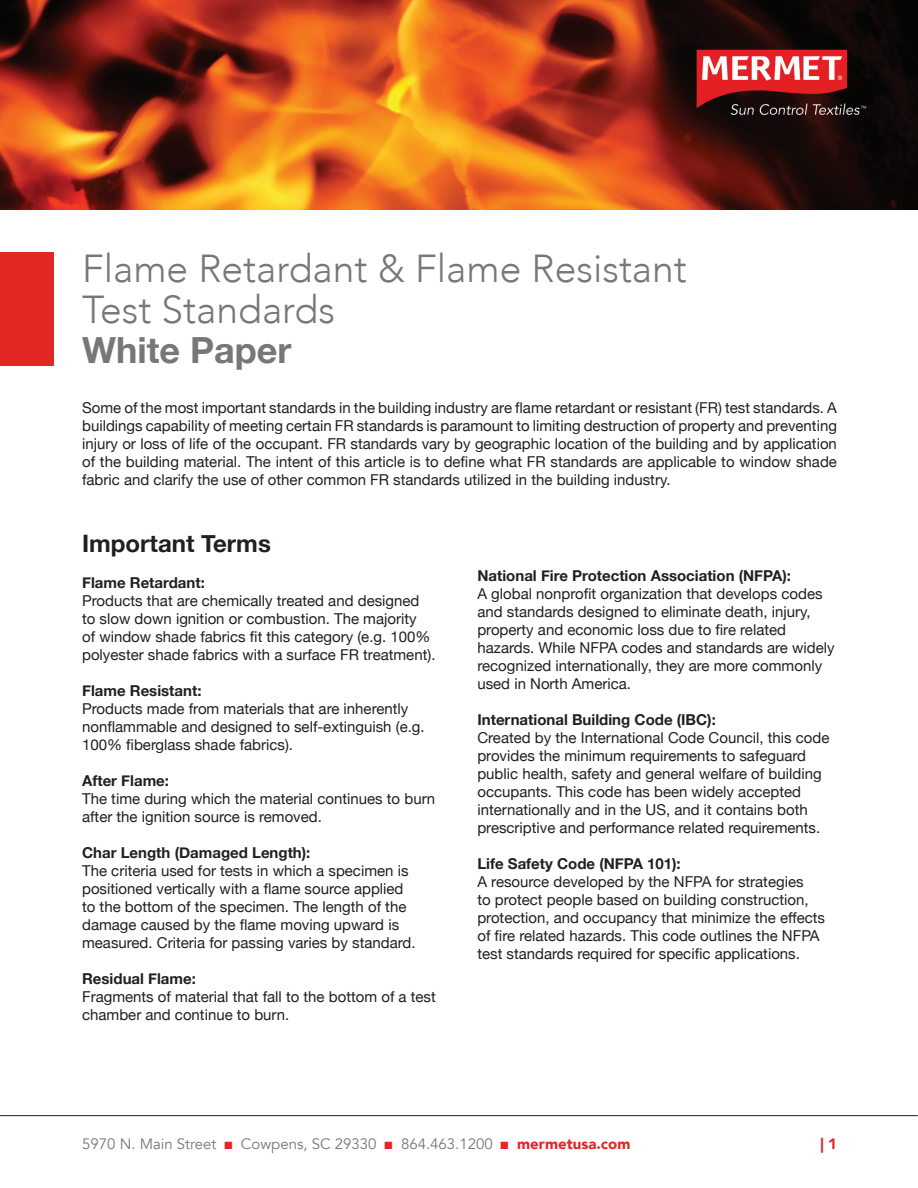
<style>
.page{position:relative;width:918px;height:1188px;background:#fff}
.page>*{position:absolute;margin:0;border:0;box-sizing:border-box;transform-origin:0 0}
.t1{font:300 39px/40.5px "Avenir";color:#767779}
.t2{font:700 36px "Helvetica Neue";color:#767779}
.t3{font:700 24px "Helvetica Neue";color:#231f20}
.t4{font:15px/18px "Helvetica Neue";color:#231f20}
.t5{font:700 15px "Helvetica Neue";color:#231f20}
.t6{font:15px "Avenir";color:#767779}
.t7{font:900 15px "Avenir";color:#e22725}
.s1{color:#e22725}
.s2{font-weight:900;color:#e22725}
</style>
<div class="page">
<hr style="left:0;top:1115px;width:918px;height:1px;background:#231f20">
<div style="left:0;top:253px;width:54px;height:113px;background:#e22725"></div>
<img style="left:0;top:0;width:918px;height:210px">
<h1 class="t1" style="left:82px;top:249px;width:606px">Flame Retardant &amp; Flame Resistant<br>Test Standards</h1>
<h2 class="t2" style="left:82px;top:322px;width:211px">White Paper</h2>
<p class="t4" style="left:82px;top:399px;width:756px;text-align:justify">Some of the most important standards in the building industry are flame retardant or resistant (FR) test standards. A buildings capability of meeting certain FR standards is paramount to limiting destruction of property and preventing injury or loss of life of the occupant. FR standards vary by geographic location of the building and by application of the building material. The intent of this article is to define what FR standards are applicable to window shade fabric and clarify the use of other common FR standards utilized in the building industry.</p>
<h3 class="t3" style="left:82px;top:524px;width:190px">Important Terms</h3>
<p class="t5" style="left:82px;top:570px;width:124px">Flame Retardant:</p>
<p class="t4" style="left:82px;top:592px;width:355px">Products that are chemically treated and designed to slow down ignition or combustion. The majority<br>of window shade fabrics fit this category (e.g. 100% polyester shade fabrics with a surface FR treatment).</p>
<p class="t5" style="left:82px;top:678px;width:121px">Flame Resistant:</p>
<p class="t4" style="left:82px;top:700px;width:344px">Products made from materials that are inherently nonflammable and designed to self-extinguish (e.g.<br>100% fiberglass shade fabrics).</p>
<p class="t5" style="left:82px;top:768px;width:88px">After Flame:</p>
<p class="t4" style="left:82px;top:790px;width:355px">The time during which the material continues to burn after the ignition source is removed.</p>
<p class="t5" style="left:82px;top:840px;width:230px">Char Length (Damaged Length):</p>
<p class="t4" style="left:82px;top:862px;width:335px">The criteria used for tests in which a specimen is positioned vertically with a flame source applied to the bottom of the specimen. The length of the damage caused by the flame moving upward is measured. Criteria for passing varies by standard.</p>
<p class="t5" style="left:82px;top:966px;width:115px">Residual Flame:</p>
<p class="t4" style="left:82px;top:988px;width:355px">Fragments of material that fall to the bottom of a test chamber and continue to burn.</p>
<p class="t5" style="left:477px;top:564px;width:315px">National Fire Protection Association (NFPA):</p>
<p class="t4" style="left:477px;top:586px;width:359px">A global nonprofit organization that develops codes and standards designed to eliminate death, injury, property and economic loss due to fire related hazards. While NFPA codes and standards are widely recognized internationally, they are more commonly used in North America.</p>
<p class="t5" style="left:477px;top:708px;width:240px">International Building Code (IBC):</p>
<p class="t4" style="left:477px;top:730px;width:354px">Created by the International Code Council, this code provides the minimum requirements to safeguard public health, safety and general welfare of building occupants. This code has been widely accepted internationally and in the US, and it contains both prescriptive and performance related requirements.</p>
<p class="t5" style="left:477px;top:852px;width:205px">Life Safety Code (NFPA 101):</p>
<p class="t4" style="left:477px;top:874px;width:349px">A resource developed by the NFPA for strategies<br>to protect people based on building construction, protection, and occupancy that minimize the effects of fire related hazards. This code outlines the NFPA test standards required for specific applications.</p>
<p class="t6" style="left:82px;top:1135px;width:550px">5970 N. Main Street <span class="s1">■</span> Cowpens, SC 29330 <span class="s1">■</span> 864.463.1200 <span class="s1">■</span> <span class="s2">mermetusa.com</span></p>
<p class="t7" style="left:820px;top:1131px;width:18px">| 1</p>
</div>
